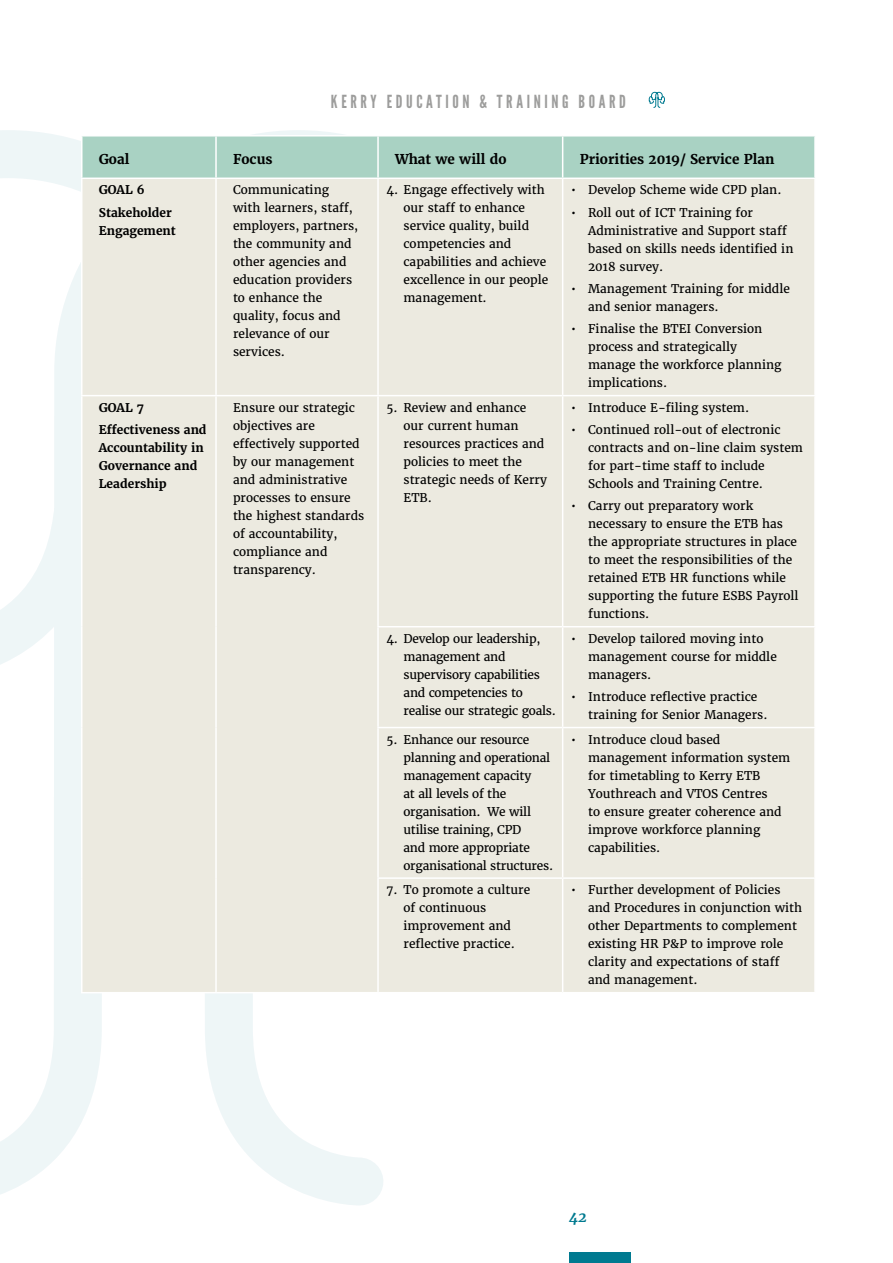
<style>
.page{position:relative;width:893px;height:1263px;background:#fff}
.page>*{position:absolute;margin:0;border:0;box-sizing:border-box;transform-origin:0 0}
.t1{font:18px "League Gothic";letter-spacing:.2em;color:#9d9d9c}
.t2{font:italic 700 15px "Merriweather";color:#007a90}
.t3{font:700 13.5px "Merriweather";color:#000}
.t4{font:12px/18px "Merriweather";color:#000}
.t5{font:12px/18px "Merriweather";letter-spacing:-.02em;color:#000}
.t6{font:700 12px/22.2px "Merriweather";color:#000}
</style>
<div class="page">
<svg style="left:648px;top:92px;width:17px;height:16px"></svg>
<svg style="left:0;top:130px;width:383px;height:1075px"></svg>
<div style="left:569px;top:1252px;width:61px;height:11px;background:#007a90"></div>
<div style="left:82px;top:137px;width:732px;height:41px;background:#a9d2c3"></div>
<div style="left:82px;top:179px;width:732px;height:813px;background:#eceae0"></div>
<hr style="left:81px;top:135px;width:135px;height:2px;background:#fff">
<hr style="left:81px;top:137px;width:1px;height:41px;background:#fff">
<hr style="left:216px;top:135px;width:162px;height:2px;background:#fff">
<hr style="left:215px;top:137px;width:2px;height:41px;background:#fff">
<hr style="left:378px;top:135px;width:185px;height:2px;background:#fff">
<hr style="left:377px;top:137px;width:2px;height:41px;background:#fff">
<hr style="left:562px;top:137px;width:1px;height:41px;background:#fff">
<hr style="left:81px;top:178px;width:135px;height:1px;background:#fff">
<hr style="left:81px;top:179px;width:1px;height:216px;background:#fff">
<hr style="left:216px;top:178px;width:162px;height:1px;background:#fff">
<hr style="left:215px;top:179px;width:2px;height:216px;background:#fff">
<hr style="left:378px;top:178px;width:185px;height:1px;background:#fff">
<hr style="left:377px;top:179px;width:2px;height:216px;background:#fff">
<hr style="left:562px;top:179px;width:1px;height:216px;background:#fff">
<hr style="left:81px;top:395px;width:135px;height:1px;background:#fff">
<hr style="left:81px;top:396px;width:1px;height:231px;background:#fff">
<hr style="left:216px;top:395px;width:162px;height:1px;background:#fff">
<hr style="left:215px;top:396px;width:2px;height:231px;background:#fff">
<hr style="left:378px;top:395px;width:185px;height:1px;background:#fff">
<hr style="left:377px;top:396px;width:2px;height:230px;background:#fff">
<hr style="left:563px;top:395px;width:253px;height:1px;background:#fff">
<hr style="left:562px;top:396px;width:1px;height:230px;background:#fff">
<hr style="left:81px;top:627px;width:1px;height:100px;background:#fff">
<hr style="left:215px;top:627px;width:2px;height:100px;background:#fff">
<hr style="left:377px;top:626px;width:186px;height:1px;background:#fff">
<hr style="left:377px;top:627px;width:2px;height:100px;background:#fff">
<hr style="left:563px;top:626px;width:253px;height:1px;background:#fff">
<hr style="left:562px;top:627px;width:1px;height:100px;background:#fff">
<hr style="left:81px;top:727px;width:1px;height:151px;background:#fff">
<hr style="left:215px;top:727px;width:2px;height:151px;background:#fff">
<hr style="left:377px;top:727px;width:186px;height:1px;background:#fff">
<hr style="left:377px;top:728px;width:2px;height:149px;background:#fff">
<hr style="left:563px;top:727px;width:253px;height:1px;background:#fff">
<hr style="left:562px;top:728px;width:1px;height:149px;background:#fff">
<hr style="left:81px;top:878px;width:1px;height:114px;background:#fff">
<hr style="left:215px;top:878px;width:2px;height:114px;background:#fff">
<hr style="left:377px;top:877px;width:186px;height:2px;background:#fff">
<hr style="left:377px;top:879px;width:2px;height:113px;background:#fff">
<hr style="left:563px;top:877px;width:253px;height:2px;background:#fff">
<hr style="left:562px;top:879px;width:1px;height:113px;background:#fff">
<hr style="left:81px;top:992px;width:135px;height:1px;background:#fff">
<hr style="left:216px;top:992px;width:162px;height:1px;background:#fff">
<hr style="left:378px;top:992px;width:185px;height:1px;background:#fff">
<h1 class="t1" style="left:331px;top:91px;width:296px">KERRY EDUCATION &amp; TRAINING BOARD</h1>
<p class="t3" style="left:99px;top:150px;width:32px">Goal</p>
<p class="t3" style="left:233px;top:150px;width:41px">Focus</p>
<p class="t3" style="left:395px;top:150px;width:113px">What we will do</p>
<p class="t3" style="left:580px;top:150px;width:196px">Priorities 2019/ Service Plan</p>
<p class="t6" style="left:99px;top:179px;width:75px">GOAL 6<br>Stakeholder</p>
<p class="t6" style="left:99px;top:219px;width:79px">Engagement</p>
<p class="t4" style="left:233px;top:181px;width:127px">Communicating with learners, staff, employers, partners, the community and other agencies and education providers to enhance the quality, focus and relevance of our services.</p>
<p class="t4" style="left:404px;top:181px;width:146px;text-indent:-17px">4. Engage effectively with our staff to enhance service quality, build competencies and capabilities and achieve excellence in our people management.</p>
<p class="t4" style="left:571px;top:181px;width:212px">• Develop Scheme wide CPD plan.</p>
<p class="t4" style="left:588px;top:203px;width:207px;text-indent:-17px">• Roll out of ICT Training for<br>Administrative and Support staff based on skills needs identified in<br>2018 survey.</p>
<p class="t4" style="left:588px;top:280px;width:203px;text-indent:-17px">• Management Training for middle and senior managers.</p>
<p class="t4" style="left:588px;top:320px;width:195px;text-indent:-17px">• Finalise the BTEI Conversion process and strategically manage the workforce planning implications.</p>
<p class="t6" style="left:99px;top:396px;width:109px">GOAL 7<br>Effectiveness and</p>
<p class="t6" style="left:99px;top:439px;width:106px;line-height:18px">Accountability in<br>Governance and<br>Leadership</p>
<p class="t4" style="left:233px;top:398px;width:133px">Ensure our strategic objectives are effectively supported by our management and administrative processes to ensure the highest standards of accountability, compliance and transparency.</p>
<p class="t4" style="left:404px;top:398px;width:145px;text-indent:-17px">5. Review and enhance our current human resources practices and policies to meet the strategic needs of Kerry<br>ETB.</p>
<p class="t4" style="left:571px;top:398px;width:180px">• Introduce E-filing system.</p>
<p class="t4" style="left:588px;top:421px;width:216px;text-indent:-17px">• Continued roll-out of electronic contracts and on-line claim system for part-time staff to include<br>Schools and Training Centre.</p>
<p class="t4" style="left:588px;top:497px;width:212px;text-indent:-17px">• Carry out preparatory work necessary to ensure the ETB has the appropriate structures in place to meet the responsibilities of the retained ETB HR functions while supporting the future ESBS Payroll functions.</p>
<p class="t5" style="left:403px;top:629px;width:154px;text-indent:-17px">4. Develop our leadership, management and supervisory capabilities and competencies to realise our strategic goals.</p>
<p class="t4" style="left:588px;top:629px;width:190px;text-indent:-17px">• Develop tailored moving into management course for middle managers.</p>
<p class="t4" style="left:588px;top:688px;width:181px;text-indent:-17px">• Introduce reflective practice training for Senior Managers.</p>
<p class="t5" style="left:403px;top:730px;width:151px;text-indent:-17px">5. Enhance our resource planning and operational management capacity<br>at all levels of the organisation. We will utilise training, CPD<br>and more appropriate organisational structures.</p>
<p class="t4" style="left:588px;top:730px;width:204px;text-indent:-17px">• Introduce cloud based management information system for timetabling to Kerry ETB<br>Youthreach and VTOS Centres<br>to ensure greater coherence and improve workforce planning capabilities.</p>
<p class="t4" style="left:403px;top:881px;width:128px;text-indent:-17px">7. To promote a culture of continuous improvement and reflective practice.</p>
<p class="t4" style="left:588px;top:881px;width:216px;text-indent:-17px">• Further development of Policies and Procedures in conjunction with other Departments to complement existing HR P&amp;P to improve role clarity and expectations of staff and management.</p>
<p class="t2" style="left:569px;top:1208px;width:19px">42</p>
</div>
